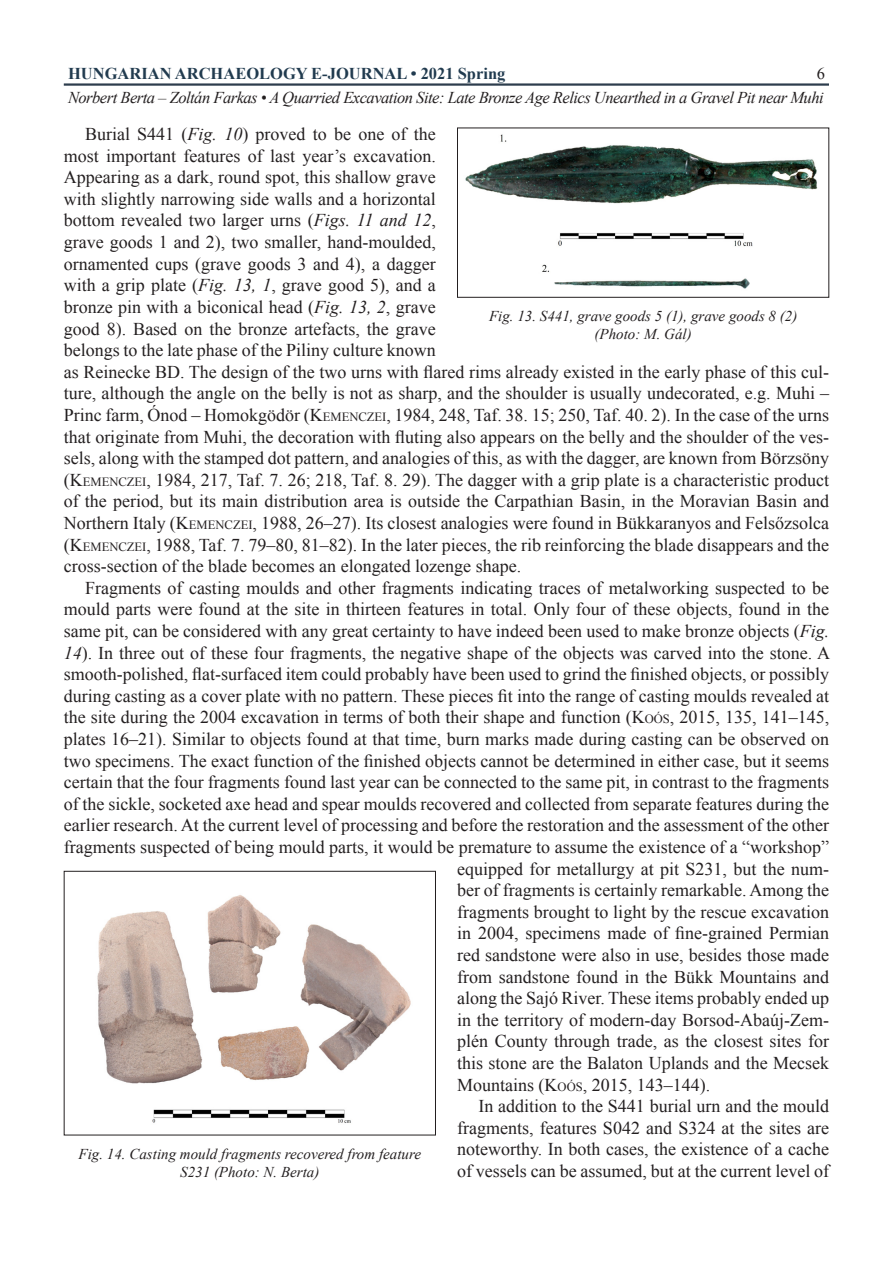
<style>
.page{position:relative;width:893px;height:1263px;background:#fff}
.page>*{position:absolute;margin:0;border:0;box-sizing:border-box;transform-origin:0 0}
.cikk_szoveg_print{font:18px/21.6px "Times New Roman";color:#231f20}
.t1{font:italic 16.5px "Times New Roman";letter-spacing:-.03em;color:#231f20}
.t2{font:700 16.5px "Times New Roman";color:#213b4f}
.t3{font:16.5px "Times New Roman";color:#231f20}
.kepala{font:italic 15px/18px "Times New Roman";color:#231f20;text-align:center}
.s1{font-style:italic}
.s2{font-style:inherit}
.s3{font-size:12.6px}
</style>
<div class="page">
<hr style="left:64px;top:83px;width:765px;height:3px;background:#2d3d4d">
<img style="left:465px;top:134px;width:353px;height:155px">
<div style="left:457px;top:128px;width:372px;height:170px;border:1px solid #231f20"></div>
<img style="left:97px;top:895px;width:314px;height:228px">
<div style="left:64px;top:871px;width:372px;height:264px;border:1px solid #231f20"></div>
<p class="t2" style="left:68px;top:62px;width:439px">HUNGARIAN ARCHAEOLOGY E-JOURNAL • 2021 Spring</p>
<p class="t3" style="left:817px;top:62px;width:10px">6</p>
<p class="t1" style="left:68px;top:87px;width:757px">Norbert Berta – Zoltán Farkas • A Quarried Excavation Site: Late Bronze Age Relics Unearthed in a Gravel Pit near Muhi</p>
<p class="cikk_szoveg_print" style="left:64px;top:123px;width:767px;text-indent:21px">Burial S441 (<span class="s1">Fig. 10</span>) proved to be one of the<br>most important features of last year’s excavation.<br>Appearing as a dark, round spot, this shallow grave<br>with slightly narrowing side walls and a horizontal<br>bottom revealed two larger urns (<span class="s1">Figs. 11 and 12</span>,<br>grave goods 1 and 2), two smaller, hand-moulded,<br>ornamented cups (grave goods 3 and 4), a dagger<br>with a grip plate (<span class="s1">Fig. 13, 1</span>, grave good 5), and a<br>bronze pin with a biconical head (<span class="s1">Fig. 13, 2</span>, grave<br>good 8). Based on the bronze artefacts, the grave<br>belongs to the late phase of the Piliny culture known<br>as Reinecke BD. The design of the two urns with flared rims already existed in the early phase of this cul&shy;ture, although the angle on the belly is not as sharp, and the shoulder is usually undecorated, e.g. Muhi – Princ farm, Ónod – Homokgödör (<span class="s2">K</span><span class="s3">EMENCZEI</span>, 1984, 248, Taf. 38. 15; 250, Taf. 40. 2). In the case of the urns that originate from Muhi, the decoration with fluting also appears on the belly and the shoulder of the ves&shy;sels, along with the stamped dot pattern, and analogies of this, as with the dagger, are known from Börzsöny (<span class="s2">K</span><span class="s3">EMENCZEI</span>, 1984, 217, Taf. 7. 26; 218, Taf. 8. 29). The dagger with a grip plate is a characteristic product of the period, but its main distribution area is outside the Carpathian Basin, in the Moravian Basin and Northern Italy (<span class="s2">K</span><span class="s3">EMENCZEI</span>, 1988, 26–27). Its closest analogies were found in Bükkaranyos and Felsőzsolca (<span class="s2">K</span><span class="s3">EMENCZEI</span>, 1988, Taf. 7. 79–80, 81–82). In the later pieces, the rib reinforcing the blade disappears and the cross-section of the blade becomes an elongated lozenge shape.</p>
<p class="cikk_szoveg_print" style="left:85px;top:577px;width:746px">Fragments of casting moulds and other fragments indicating traces of metalworking suspected to be</p>
<p class="cikk_szoveg_print" style="left:64px;top:598px;width:767px">mould parts were found at the site in thirteen features in total. Only four of these objects, found in the</p>
<p class="cikk_szoveg_print" style="left:64px;top:620px;width:767px">same pit, can be considered with any great certainty to have indeed been used to make bronze objects (<span class="s1">Fig.</span></p>
<p class="cikk_szoveg_print" style="left:64px;top:641px;width:768px"><span class="s1">14</span>). In three out of these four fragments, the negative shape of the objects was carved into the stone. A</p>
<p class="cikk_szoveg_print" style="left:64px;top:663px;width:767px">smooth-polished, flat-surfaced item could probably have been used to grind the finished objects, or possibly</p>
<p class="cikk_szoveg_print" style="left:64px;top:685px;width:767px">during casting as a cover plate with no pattern. These pieces fit into the range of casting moulds revealed at</p>
<p class="cikk_szoveg_print" style="left:64px;top:706px;width:767px">the site during the 2004 excavation in terms of both their shape and function (<span class="s2">K</span><span class="s3">OÓS</span>, 2015, 135, 141–145,</p>
<p class="cikk_szoveg_print" style="left:64px;top:728px;width:767px">plates 16–21). Similar to objects found at that time, burn marks made during casting can be observed on</p>
<p class="cikk_szoveg_print" style="left:64px;top:749px;width:767px">two specimens. The exact function of the finished objects cannot be determined in either case, but it seems</p>
<p class="cikk_szoveg_print" style="left:64px;top:771px;width:767px">certain that the four fragments found last year can be connected to the same pit, in contrast to the fragments</p>
<p class="cikk_szoveg_print" style="left:64px;top:793px;width:767px">of the sickle, socketed axe head and spear moulds recovered and collected from separate features during the</p>
<p class="cikk_szoveg_print" style="left:64px;top:814px;width:767px">earlier research. At the current level of processing and before the restoration and the assessment of the other</p>
<p class="cikk_szoveg_print" style="left:64px;top:836px;width:767px">fragments suspected of being mould parts, it would be premature to assume the existence of a “workshop”</p>
<p class="cikk_szoveg_print" style="left:457px;top:857px;width:374px">equipped for metallurgy at pit S231, but the num-</p>
<p class="cikk_szoveg_print" style="left:457px;top:879px;width:374px">ber of fragments is certainly remarkable. Among the</p>
<p class="cikk_szoveg_print" style="left:457px;top:901px;width:374px">fragments brought to light by the rescue excavation</p>
<p class="cikk_szoveg_print" style="left:457px;top:922px;width:374px">in 2004, specimens made of fine-grained Permian</p>
<p class="cikk_szoveg_print" style="left:457px;top:944px;width:374px">red sandstone were also in use, besides those made</p>
<p class="cikk_szoveg_print" style="left:457px;top:965px;width:374px">from sandstone found in the Bükk Mountains and</p>
<p class="cikk_szoveg_print" style="left:457px;top:987px;width:374px">along the Sajó River. These items probably ended up</p>
<p class="cikk_szoveg_print" style="left:457px;top:1009px;width:374px">in the territory of modern-day Borsod-Abaúj-Zem-</p>
<p class="cikk_szoveg_print" style="left:457px;top:1030px;width:374px">plén County through trade, as the closest sites for</p>
<p class="cikk_szoveg_print" style="left:457px;top:1052px;width:374px">this stone are the Balaton Uplands and the Mecsek</p>
<p class="cikk_szoveg_print" style="left:457px;top:1073px;width:255px">Mountains (<span class="s2">K</span><span class="s3">OÓS</span>, 2015, 143–144).</p>
<p class="cikk_szoveg_print" style="left:457px;top:1095px;width:374px;text-align:justify;text-indent:21px">In addition to the S441 burial urn and the mould fragments, features S042 and S324 at the sites are noteworthy. In both cases, the existence of a cache of vessels can be assumed, but at the current level of</p>
<p class="kepala" style="left:489px;top:306px;width:310px">Fig. 13. S441, grave goods 5 (1), grave goods 8 (2) (Photo: M. Gál)</p>
<p class="kepala" style="left:79px;top:1144px;width:344px">Fig. 14. Casting mould fragments recovered from feature<br>S231 (Photo: N. Berta)</p>
</div>
